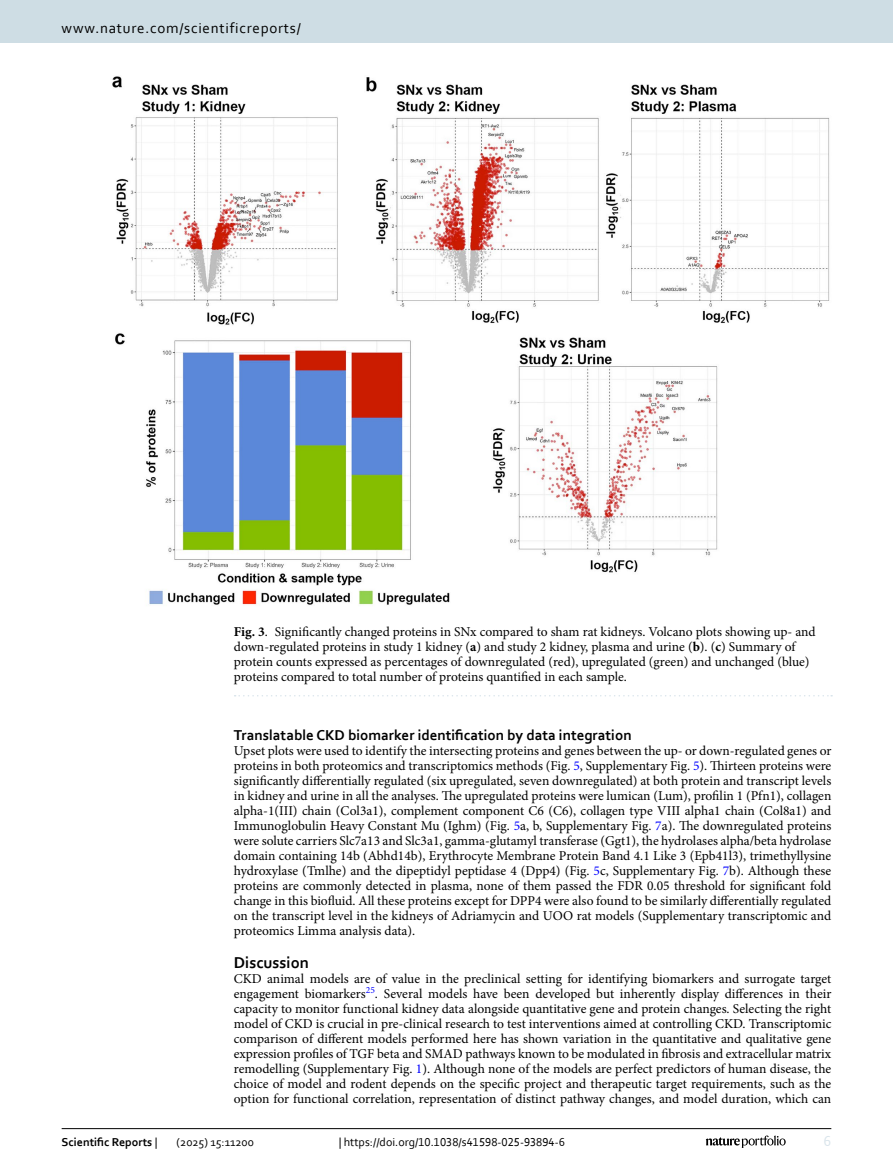
<style>
.page{position:relative;width:893px;height:1174px;background:#fff}
.page>*{position:absolute;margin:0;border:0;box-sizing:border-box;transform-origin:0 0}
.Head_1{font:700 16.5px "Corbel";color:#000}
.Head_2{font:700 15px "Corbel";color:#000}
.t1{font:15px "Corbel";letter-spacing:.05em;color:#000}
.t2{font:15px "Corbel";color:#d9e4eb}
.Body_Text{font:13.5px/15px "Minion Pro";letter-spacing:-.005em;color:#000;text-align:justify}
.Figure_Caption{font:13.5px/15px "Minion Pro";letter-spacing:-.005em;color:#000}
.t3{font:12px "Corbel";color:#000}
.t4{font:700 12px "Corbel";color:#000}
.s1{font-weight:700}
.s2{color:#00f}
.s3{font-weight:400}
</style>
<div class="page">
<img style="left:112px;top:76px;width:718px;height:530px">
<svg style="left:235px;top:695px;width:597px;height:1px"></svg>
<hr style="left:62px;top:1128px;width:769px;height:1px;background:#000">
<svg style="left:706px;top:1135px;width:80px;height:12px"></svg>
<div style="left:0;top:0;width:893px;height:43px;background:#cedde4"></div>
<p class="t1" style="left:62px;top:18px;width:241px">www.nature.com/scientificreports/</p>
<p class="Figure_Caption" style="left:234px;top:624px;width:583px"><span class="s1">Fig. 3</span>. Significantly changed proteins in SNx compared to sham rat kidneys. Volcano plots showing up- and down-regulated proteins in study 1 kidney (<span class="s1">a</span>) and study 2 kidney, plasma and urine (<span class="s1">b</span>). (<span class="s1">c</span>) Summary of protein counts expressed as percentages of downregulated (red), upregulated (green) and unchanged (blue) proteins compared to total number of proteins quantified in each sample.</p>
<p class="Head_2" style="left:234px;top:725px;width:399px">Translatable CKD biomarker identification by data integration</p>
<p class="Body_Text" style="left:234px;top:743px;width:599px">Upset plots were used to identify the intersecting proteins and genes between the up- or down-regulated genes or proteins in both proteomics and transcriptomics methods (Fig. <span class="s2">5</span>, Supplementary Fig. <span class="s2">5</span>). Thirteen proteins were significantly differentially regulated (six upregulated, seven downregulated) at both protein and transcript levels in kidney and urine in all the analyses. The upregulated proteins were lumican (Lum), profilin 1 (Pfn1), collagen alpha-1(III) chain (Col3a1), complement component C6 (C6), collagen type VIII alpha1 chain (Col8a1) and Immunoglobulin Heavy Constant Mu (Ighm) (Fig. <span class="s2">5</span>a, b, Supplementary Fig. <span class="s2">7</span>a). The downregulated proteins were solute carriers Slc7a13 and Slc3a1, gamma-glutamyl transferase (Ggt1), the hydrolases alpha/beta hydrolase domain containing 14b (Abhd14b), Erythrocyte Membrane Protein Band 4.1 Like 3 (Epb41l3), trimethyllysine hydroxylase (Tmlhe) and the dipeptidyl peptidase 4 (Dpp4) (Fig. <span class="s2">5</span>c, Supplementary Fig. <span class="s2">7</span>b). Although these proteins are commonly detected in plasma, none of them passed the FDR 0.05 threshold for significant fold change in this biofluid. All these proteins except for DPP4 were also found to be similarly differentially regulated on the transcript level in the kidneys of Adriamycin and UOO rat models (Supplementary transcriptomic and proteomics Limma analysis data).</p>
<p class="Head_1" style="left:234px;top:952px;width:77px">Discussion</p>
<p class="Body_Text" style="left:234px;top:971px;width:599px">CKD animal models are of value in the preclinical setting for identifying biomarkers and surrogate target engagement biomarkers<sup>25</sup>. Several models have been developed but inherently display differences in their capacity to monitor functional kidney data alongside quantitative gene and protein changes. Selecting the right model of CKD is crucial in pre-clinical research to test interventions aimed at controlling CKD. Transcriptomic comparison of different models performed here has shown variation in the quantitative and qualitative gene expression profiles of TGF beta and SMAD pathways known to be modulated in fibrosis and extracellular matrix remodelling (Supplementary Fig. <span class="s2">1</span>). Although none of the models are perfect predictors of human disease, the choice of model and rodent depends on the specific project and therapeutic target requirements, such as the option for functional correlation, representation of distinct pathway changes, and model duration, which can</p>
<p class="t4" style="left:62px;top:1134px;width:97px">Scientific Reports <span class="s3">|</span></p>
<p class="t3" style="left:177px;top:1134px;width:79px">(2025) 15:11200</p>
<p class="t3" style="left:339px;top:1134px;width:228px">| https://doi.org/10.1038/s41598-025-93894-6</p>
<p class="t2" style="left:824px;top:1132px;width:9px">6</p>
</div>
